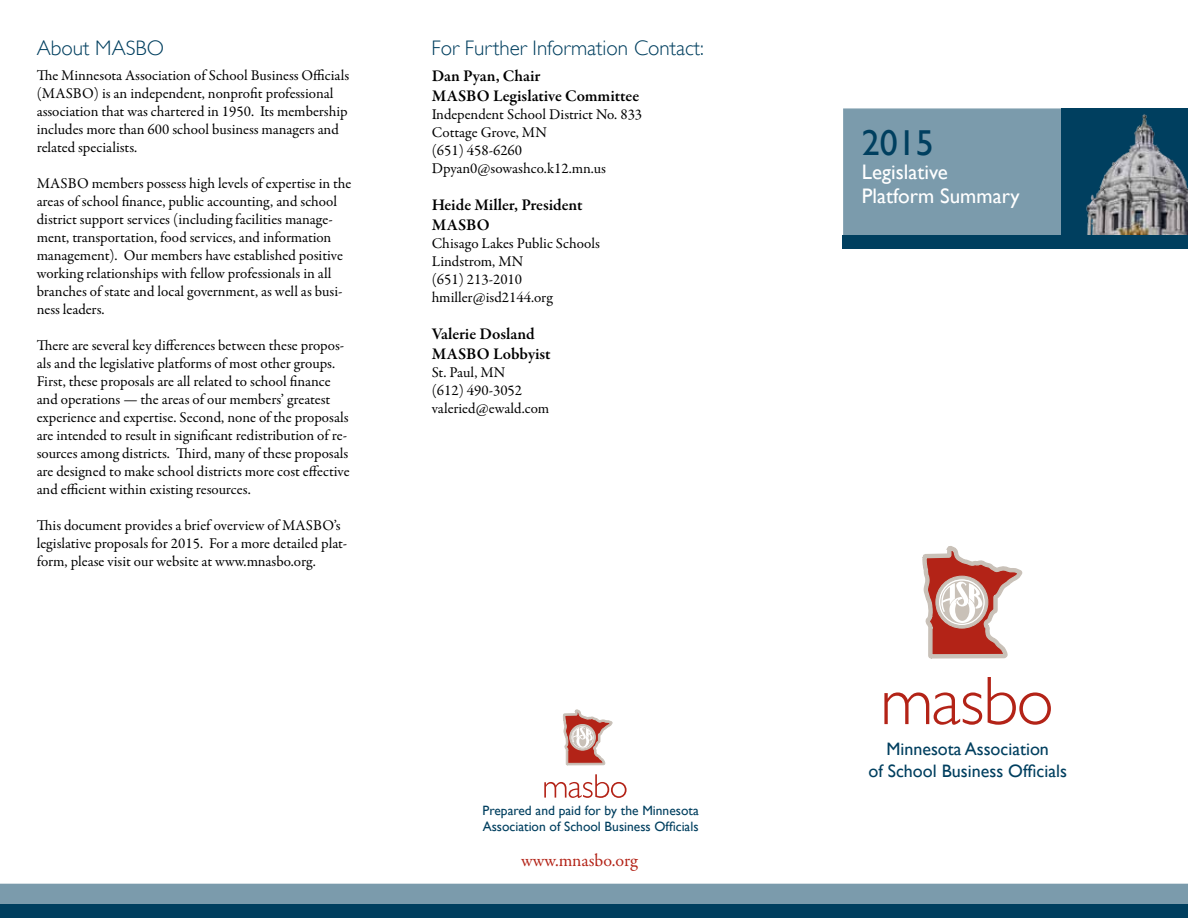
<style>
.page{position:relative;width:1188px;height:918px;background:#fff}
.page>*{position:absolute;margin:0;border:0;box-sizing:border-box;transform-origin:0 0}
.t1{font:36px "Gill Sans";color:#003f5f}
.t2{font:300 21px "Gill Sans";color:#003f5f}
.t3{font:21px/24px "Gill Sans";color:#fff}
.t4{font:18px/21.6px "Gill Sans";color:#003f5f;text-align:center}
.t5{font:18px "Garamond Premr Pro";color:#b32317}
.t6{font:600 16.5px/19.5px "Garamond Premr Pro";color:#000}
.t7{font:15px/18px "Garamond Premr Pro";color:#000}
.t8{font:13.5px/16.5px "Gill Sans";color:#003f5f}
</style>
<div class="page">
<div style="left:843px;top:108px;width:219px;height:127px;background:#7b9bac"></div>
<svg style="left:544px;top:710px;width:83px;height:88px"></svg>
<div style="left:843px;top:235px;width:345px;height:13px;background:#003f5f"></div>
<div style="left:0;top:884px;width:1188px;height:21px;background:#7b9bac"></div>
<div style="left:0;top:905px;width:1188px;height:13px;background:#003f5f"></div>
<svg style="left:884px;top:692px;width:98px;height:33px"></svg>
<svg style="left:988px;top:677px;width:63px;height:48px"></svg>
<svg style="left:922px;top:546px;width:101px;height:113px"></svg>
<div style="left:1062px;top:108px;width:126px;height:127px;background:#003f5f"></div>
<img style="left:1086px;top:114px;width:102px;height:121px">
<h2 class="t2" style="left:37px;top:32px;width:129px">About MASBO</h2>
<p class="t7" style="left:37px;top:67px;width:314px">The Minnesota Association of School Business Officials (MASBO) is an independent, nonprofit professional association that was chartered in 1950. Its membership includes more than 600 school business managers and related specialists.</p>
<p class="t7" style="left:37px;top:175px;width:316px">MASBO members possess high levels of expertise in the areas of school finance, public accounting, and school district support services (including facilities manage&shy;ment, transportation, food services, and information management). Our members have established positive working relationships with fellow professionals in all branches of state and local government, as well as busi&shy;ness leaders.</p>
<p class="t7" style="left:37px;top:337px;width:315px">There are several key differences between these propos&shy;als and the legislative platforms of most other groups.<br>First, these proposals are all related to school finance and operations — the areas of our members’ greatest experience and expertise. Second, none of the proposals are intended to result in significant redistribution of re&shy;sources among districts. Third, many of these proposals are designed to make school districts more cost effective and efficient within existing resources.</p>
<p class="t7" style="left:37px;top:517px;width:312px">This document provides a brief overview of MASBO’s legislative proposals for 2015. For a more detailed plat&shy;form, please visit our website at www.mnasbo.org.</p>
<h2 class="t2" style="left:432px;top:32px;width:274px">For Further Information Contact:</h2>
<p class="t6" style="left:432px;top:67px;width:209px">Dan Pyan, Chair<br>MASBO Legislative Committee</p>
<p class="t7" style="left:432px;top:106px;width:212px">Independent School District No. 833<br>Cottage Grove, MN<br>(651) 458-6260<br>Dpyan0@sowashco.k12.mn.us</p>
<p class="t6" style="left:432px;top:196px;width:152px">Heide Miller, President<br>MASBO</p>
<p class="t7" style="left:432px;top:235px;width:170px">Chisago Lakes Public Schools<br>Lindstrom, MN<br>(651) 213-2010 hmiller@isd2144.org</p>
<p class="t6" style="left:432px;top:325px;width:120px">Valerie Dosland<br>MASBO Lobbyist</p>
<p class="t7" style="left:432px;top:364px;width:119px">St. Paul, MN<br>(612) 490-3052 valeried@ewald.com</p>
<p class="t8" style="left:482px;top:802px;width:218px">Prepared and paid for by the Minnesota<br>Association of School Business Officials</p>
<p class="t5" style="left:521px;top:850px;width:118px">www.mnasbo.org</p>
<h1 class="t1" style="left:862px;top:122px;width:73px">2015</h1>
<h2 class="t3" style="left:862px;top:160px;width:159px">Legislative<br>Platform Summary</h2>
<p class="t4" style="left:868px;top:738px;width:200px">Minnesota Association<br>of School Business Officials</p>
</div>
